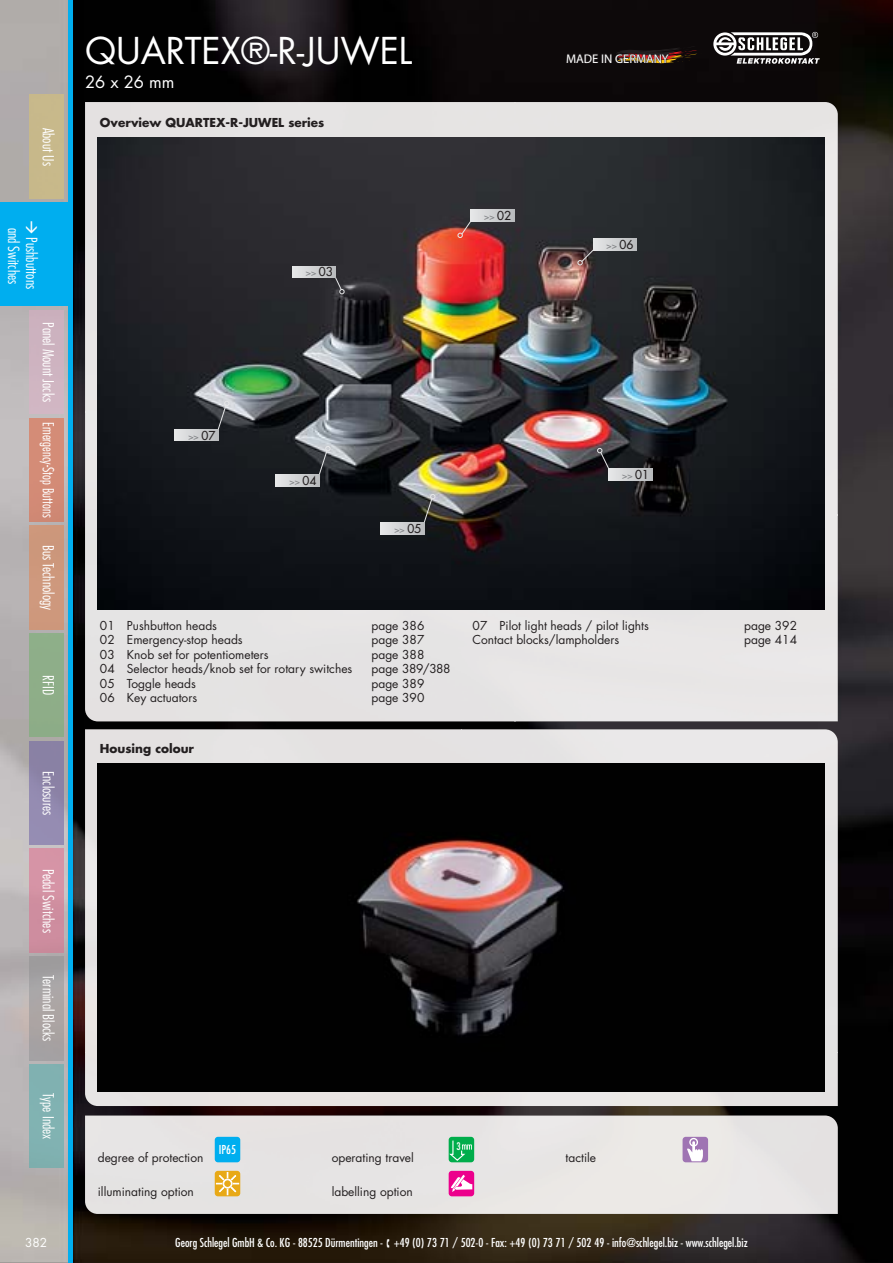
<style>
.page{position:relative;width:893px;height:1263px;background:#fff}
.page>*{position:absolute;margin:0;border:0;box-sizing:border-box;transform-origin:0 0}
.t1{font:36px "Futura Std";color:#fff}
.t2{font:16.5px "Futura Std";color:#fff}
.t3{font:300 condensed 15px/18px "Futura Std";color:#fff}
.t4{font:300 condensed 15px "Futura Std";color:#fff;scale:.92 1}
.t5{font:12.6px "Myriad Pro";color:#fff}
.t6{font:12px "Futura Std";color:#231f20}
.t7{font:condensed 12px "Futura Std";color:#fff}
.t8{font:700 12px "Futura Std";color:#231f20}
.t9{font:12px "Futura Std";letter-spacing:-.04em;color:#231f20}
.t10{font:12px "Futura Std";color:#fff}
.t11{font:condensed 10.2px "Futura Std";color:#fff}
.t12{font:500 9px "Futura Std";color:#808285}
.s1{font-size:12px;color:#231f20}
</style>
<div class="page">
<img style="left:0;top:0;width:893px;height:1263px">
<svg style="left:713px;top:32px;width:107px;height:32px"></svg>
<svg style="left:566px;top:46px;width:136px;height:21px;background:#221510"></svg>
<div style="left:0;top:202px;width:68px;height:104px;background:#00aeef"></div>
<img style="left:30px;top:957px;width:34px;height:103px">
<div style="left:30px;top:741px;width:34px;height:104px;background:#8f87ac"></div>
<div style="left:30px;top:1064px;width:34px;height:104px;background:#80b1b1"></div>
<div style="left:30px;top:526px;width:34px;height:103px;background:#ce987c"></div>
<div style="left:30px;top:310px;width:34px;height:104px;background:#ceb3c0"></div>
<div style="left:30px;top:849px;width:34px;height:103px;background:#d08fa0"></div>
<div style="left:30px;top:418px;width:34px;height:104px;background:#d48c77"></div>
<hr style="left:68px;top:0;width:4px;height:1263px;background:#00aeef">
<div style="left:30px;top:95px;width:34px;height:103px;background:#c8b98b"></div>
<div style="left:30px;top:634px;width:34px;height:103px;background:#8eae88"></div>
<div style="left:85px;top:102px;width:753px;height:619px;background:#e6e4e4"></div>
<img style="left:98px;top:138px;width:726px;height:472px">
<svg style="left:609px;top:469px;width:43px;height:11px"></svg>
<svg style="left:597px;top:448px;width:13px;height:23px"></svg>
<svg style="left:458px;top:219px;width:15px;height:19px"></svg>
<svg style="left:423px;top:494px;width:12px;height:31px"></svg>
<svg style="left:593px;top:239px;width:43px;height:11px"></svg>
<svg style="left:577px;top:248px;width:18px;height:17px"></svg>
<svg style="left:381px;top:523px;width:43px;height:11px"></svg>
<svg style="left:318px;top:446px;width:12px;height:31px"></svg>
<svg style="left:276px;top:475px;width:43px;height:11px"></svg>
<svg style="left:217px;top:401px;width:12px;height:31px"></svg>
<svg style="left:175px;top:429px;width:43px;height:12px"></svg>
<svg style="left:471px;top:210px;width:43px;height:11px"></svg>
<svg style="left:334px;top:275px;width:10px;height:19px"></svg>
<svg style="left:292px;top:266px;width:44px;height:12px"></svg>
<div style="left:85px;top:729px;width:753px;height:377px;background:#e6e4e3"></div>
<img style="left:98px;top:763px;width:726px;height:328px">
<div style="left:85px;top:1116px;width:753px;height:98px;background:#e7e4e4"></div>
<div style="left:215px;top:1137px;width:25px;height:25px;background:#00aeef;border-radius:3px"></div>
<div style="left:449px;top:1137px;width:25px;height:25px;background:#00ad4b;border-radius:3px"></div>
<svg style="left:448px;top:1140px;width:24px;height:22px"></svg>
<div style="left:682px;top:1137px;width:26px;height:25px;background:#9f74b3;border-radius:3px"></div>
<svg style="left:687px;top:1139px;width:16px;height:22px"></svg>
<div style="left:215px;top:1171px;width:25px;height:25px;background:#e8a917;border-radius:3px"></div>
<svg style="left:216px;top:1172px;width:23px;height:23px"></svg>
<div style="left:449px;top:1171px;width:25px;height:25px;background:#ec008c;border-radius:3px"></div>
<svg style="left:451px;top:1174px;width:21px;height:18px"></svg>
<p class="t3" style="left:57px;top:128px;width:40px;rotate:90deg">About Us</p>
<p class="t3" style="left:40px;top:228px;width:63px;text-indent:10px;rotate:90deg">Pushbuttons and Switches</p>
<p class="t3" style="left:57px;top:322px;width:81px;rotate:90deg">Panel Mount Jacks</p>
<p class="t4" style="left:55px;top:422px;width:105px;rotate:90deg">Emergency-Stop Buttons</p>
<p class="t3" style="left:57px;top:545px;width:67px;rotate:90deg">Bus Technology</p>
<p class="t3" style="left:57px;top:675px;width:21px;rotate:90deg">RFID</p>
<p class="t3" style="left:57px;top:771px;width:46px;rotate:90deg">Enclosures</p>
<p class="t3" style="left:57px;top:869px;width:66px;rotate:90deg">Pedal Switches</p>
<p class="t3" style="left:57px;top:975px;width:68px;rotate:90deg">Terminal Blocks</p>
<p class="t3" style="left:57px;top:1093px;width:47px;rotate:90deg">Type Index</p>
<h1 class="t1" style="left:85px;top:34px;width:329px">QUARTEX®-R-JUWEL</h1>
<h2 class="t2" style="left:85px;top:74px;width:91px">26 x 26 mm</h2>
<p class="t8" style="left:100px;top:117px;width:226px">Overview QUARTEX-R-JUWEL series</p>
<p class="t12" style="left:306px;top:269px;width:28px">&gt;&gt; <span class="s1">03</span></p>
<p class="t5" style="left:566px;top:54px;width:104px">MADE IN GERMANY</p>
<p class="t12" style="left:484px;top:213px;width:28px">&gt;&gt; <span class="s1">02</span></p>
<p class="t12" style="left:606px;top:242px;width:28px">&gt;&gt; <span class="s1">06</span></p>
<p class="t12" style="left:188px;top:432px;width:28px">&gt;&gt; <span class="s1">07</span></p>
<p class="t12" style="left:289px;top:478px;width:28px">&gt;&gt; <span class="s1">04</span></p>
<p class="t12" style="left:394px;top:526px;width:28px">&gt;&gt; <span class="s1">05</span></p>
<p class="t12" style="left:622px;top:472px;width:28px">&gt;&gt; <span class="s1">01</span></p>
<p class="t6" style="left:100px;top:620px;width:119px">01 Pushbutton heads</p>
<p class="t6" style="left:371px;top:620px;width:54px">page 386</p>
<p class="t6" style="left:100px;top:634px;width:144px">02 Emergency-stop heads</p>
<p class="t6" style="left:371px;top:634px;width:54px">page 387</p>
<p class="t6" style="left:100px;top:649px;width:170px">03 Knob set for potentiometers</p>
<p class="t6" style="left:371px;top:649px;width:54px">page 388</p>
<p class="t6" style="left:100px;top:663px;width:254px">04 Selector heads/knob set for rotary switches</p>
<p class="t9" style="left:371px;top:663px;width:81px">page 389/388</p>
<p class="t6" style="left:100px;top:678px;width:97px">05 Toggle heads</p>
<p class="t6" style="left:371px;top:678px;width:54px">page 389</p>
<p class="t6" style="left:100px;top:692px;width:99px">06 Key actuators</p>
<p class="t6" style="left:371px;top:692px;width:54px">page 390</p>
<p class="t8" style="left:100px;top:743px;width:96px">Housing colour</p>
<p class="t6" style="left:473px;top:620px;width:178px">07 Pilot light heads / pilot lights</p>
<p class="t6" style="left:744px;top:620px;width:54px">page 392</p>
<p class="t6" style="left:473px;top:634px;width:148px">Contact blocks/lampholders</p>
<p class="t6" style="left:744px;top:634px;width:54px">page 414</p>
<p class="t6" style="left:98px;top:1152px;width:107px">degree of protection</p>
<p class="t7" style="left:219px;top:1144px;width:19px">IP65</p>
<p class="t6" style="left:332px;top:1152px;width:84px">operating travel</p>
<p class="t11" style="left:456px;top:1141px;width:6px">3</p>
<p class="t6" style="left:566px;top:1152px;width:32px">tactile</p>
<p class="t6" style="left:98px;top:1186px;width:98px">illuminating option</p>
<p class="t6" style="left:332px;top:1186px;width:83px">labelling option</p>
<p class="t10" style="left:25px;top:1237px;width:24px">382</p>
<p class="t7" style="left:175px;top:1237px;width:574px">Georg Schlegel GmbH &amp; Co. KG - 88525 Dürmentingen - ▪ +49 (0) 73 71 / 502-0 - Fax: +49 (0) 73 71 / 502 49 - info@schlegel.biz - www.schlegel.biz</p>
</div>
